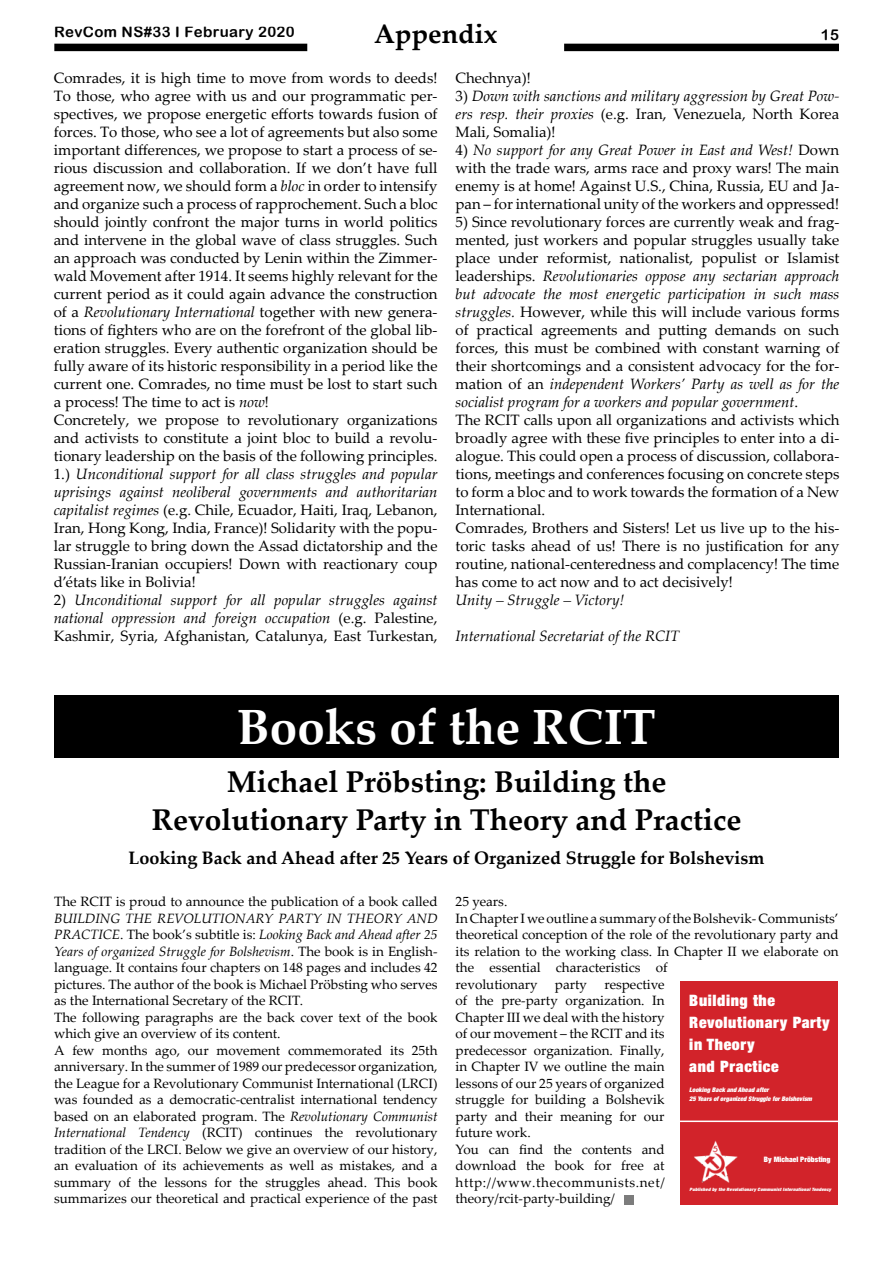
<style>
.page{position:relative;width:893px;height:1263px;background:#fff}
.page>*{position:absolute;margin:0;border:0;box-sizing:border-box;transform-origin:0 0}
.t1{font:700 49.5px "Palatino Linotype";color:#fff}
.t2{font:700 30px/37.5px "Palatino Linotype";color:#000;text-align:center}
.t3{font:700 27px "Palatino Linotype";color:#000}
.t4{font:700 18px "Palatino Linotype";color:#000}
.t5{font:900 condensed 15.75px/21.8px "Helvetica Neue LT Std";letter-spacing:.04em;color:#fff}
.t6{font:15px/18px "Palatino Linotype";color:#000}
.t7{font:italic 15px/18px "Palatino Linotype";color:#000;text-align:justify}
.t8{font:15px "Arial Rounded MT Bold";letter-spacing:.025em;color:#000}
.t9{font:13.5px/16.5px "Palatino Linotype";color:#000}
.t10{font:900 condensed 7.5px "Helvetica Neue LT Std";color:#fff}
.t11{font:italic 900 condensed 6.3px/8.6px "Helvetica Neue LT Std";color:#fff}
.t12{font:italic 900 condensed 4.5px "Helvetica Neue LT Std";letter-spacing:.03em;color:#fff;scale:1.07 1}
.s1{font-style:italic}
.s2{font-style:normal}
</style>
<div class="page">
<div style="left:54px;top:44px;width:785px;height:7px;background:#000"></div>
<div style="left:308px;top:23px;width:256px;height:32px;background:#fff"></div>
<div style="left:54px;top:695px;width:785px;height:63px;background:#000"></div>
<div style="left:680px;top:981px;width:157px;height:223px;background:#d2232a"></div>
<hr style="left:680px;top:1120px;width:157px;height:2px;background:#fff">
<img style="left:694px;top:1140px;width:44px;height:43px">
<svg style="left:624px;top:1196px;width:9px;height:9px"></svg>
<p class="t8" style="left:54px;top:23px;width:242px">RevCom NS#33 I February 2020</p>
<h3 class="t3" style="left:374px;top:15px;width:124px">Appendix</h3>
<p class="t8" style="left:821px;top:26px;width:20px">15</p>
<p class="t6" style="left:54px;top:68px;width:385px">Comrades, it is high time to move from words to deeds!<br>To those, who agree with us and our programmatic per&shy;spectives, we propose energetic efforts towards fusion of forces. To those, who see a lot of agreements but also some important differences, we propose to start a process of se&shy;rious discussion and collaboration. If we don’t have full agreement now, we should form a <span class="s1">bloc</span> in order to intensify and organize such a process of rapprochement. Such a bloc should jointly confront the major turns in world politics and intervene in the global wave of class struggles. Such an approach was conducted by Lenin within the Zimmer&shy;wald Movement after 1914. It seems highly relevant for the current period as it could again advance the construction of a <span class="s1">Revolutionary International</span> together with new genera&shy;tions of fighters who are on the forefront of the global lib&shy;eration struggles. Every authentic organization should be fully aware of its historic responsibility in a period like the current one. Comrades, no time must be lost to start such a process! The time to act is <span class="s1">now</span>!<br>Concretely, we propose to revolutionary organizations and activists to constitute a joint bloc to build a revolu&shy;tionary leadership on the basis of the following principles.<br>1.) <span class="s1">Unconditional support for all class struggles and popular uprisings against neoliberal governments and authoritarian capitalist regimes</span> (e.g. Chile, Ecuador, Haiti, Iraq, Lebanon, Iran, Hong Kong, India, France)! Solidarity with the popu&shy;lar struggle to bring down the Assad dictatorship and the Russian-Iranian occupiers! Down with reactionary coup d’états like in Bolivia!</p>
<p class="t7" style="left:54px;top:590px;width:385px"><span class="s2">2)</span> Unconditional support for all popular struggles against national oppression and foreign occupation <span class="s2">(e.g. Palestine, Kashmir, Syria, Afghanistan, Catalunya, East Turkestan,</span></p>
<p class="t6" style="left:456px;top:68px;width:77px">Chechnya)!</p>
<p class="t7" style="left:456px;top:86px;width:385px"><span class="s2">3)</span> Down with sanctions and military aggression by Great Pow&shy;ers resp. their proxies <span class="s2">(e.g. Iran, Venezuela, North Korea Mali, Somalia)!</span></p>
<p class="t6" style="left:456px;top:140px;width:385px;text-align:justify">4) <span class="s1">No support for any Great Power in East and West!</span> Down with the trade wars, arms race and proxy wars! The main enemy is at home! Against U.S., China, Russia, EU and Ja&shy;pan – for international unity of the workers and oppressed!</p>
<p class="t6" style="left:456px;top:212px;width:385px">5) Since revolutionary forces are currently weak and frag&shy;mented, just workers and popular struggles usually take place under reformist, nationalist, populist or Islamist leaderships. <span class="s1">Revolutionaries oppose any sectarian approach but advocate the most energetic participation in such mass struggles.</span> However, while this will include various forms of practical agreements and putting demands on such forces, this must be combined with constant warning of their shortcomings and a consistent advocacy for the for&shy;mation of an <span class="s1">independent Workers’ Party as well as for the socialist program for a workers and popular government</span>.<br>The RCIT calls upon all organizations and activists which broadly agree with these five principles to enter into a di&shy;alogue. This could open a process of discussion, collabora&shy;tions, meetings and conferences focusing on concrete steps to form a bloc and to work towards the formation of a New International.<br>Comrades, Brothers and Sisters! Let us live up to the his&shy;toric tasks ahead of us! There is no justification for any routine, national-centeredness and complacency! The time has come to act now and to act decisively!</p>
<p class="t7" style="left:456px;top:590px;width:170px">Unity – Struggle – Victory!</p>
<p class="t7" style="left:456px;top:626px;width:225px">International Secretariat of the RCIT</p>
<h1 class="t1" style="left:237px;top:691px;width:420px">Books of the RCIT</h1>
<h2 class="t2" style="left:152px;top:762px;width:591px">Michael Pröbsting: Building the<br>Revolutionary Party in Theory and Practice</h2>
<p class="t4" style="left:129px;top:845px;width:638px">Looking Back and Ahead after 25 Years of Organized Struggle for Bolshevism</p>
<p class="t9" style="left:54px;top:893px;width:385px">The RCIT is proud to announce the publication of a book called</p>
<p class="t9" style="left:54px;top:909px;width:385px"><span class="s1">BUILDING THE REVOLUTIONARY PARTY IN THEORY AND PRACTICE</span>. The book’s subtitle is: <span class="s1">Looking Back and Ahead after 25<br>Years of organized Struggle for Bolshevism</span>. The book is in English&shy;language. It contains four chapters on 148 pages and includes 42 pictures. The author of the book is Michael Pröbsting who serves as the International Secretary of the RCIT.<br>The following paragraphs are the back cover text of the book which give an overview of its content.<br>A few months ago, our movement commemorated its 25th anniversary. In the summer of 1989 our predecessor organization, the League for a Revolutionary Communist International (LRCI) was founded as a democratic-centralist international tendency based on an elaborated program. The <span class="s1">Revolutionary Communist International Tendency</span> (RCIT) continues the revolutionary tradition of the LRCI. Below we give an overview of our history, an evaluation of its achievements as well as mistakes, and a summary of the lessons for the struggles ahead. This book summarizes our theoretical and practical experience of the past</p>
<p class="t9" style="left:456px;top:893px;width:385px">25 years.<br>In Chapter I we outline a summary of the Bolshevik- Communists’ theoretical conception of the role of the revolutionary party and its relation to the working class. In Chapter II we elaborate on the essential characteristics of<br>revolutionary</p>
<p class="t9" style="left:456px;top:975px;width:211px;text-indent:149px">respective of the pre-party organization. In<br>Chapter III we deal with the history of our movement – the RCIT and its predecessor organization. Finally, in Chapter IV we outline the main lessons of our 25 years of organized struggle for building a Bolshevik party and their meaning for our future work.<br>You can find the contents and download the book for free at http://www.thecommunists.net/ theory/rcit-party-building/</p>
<p class="t9" style="left:555px;top:975px;width:34px">party</p>
<p class="t5" style="left:689px;top:989px;width:142px">Building the<br>Revolutionary Party in Theory<br>and Practice</p>
<p class="t11" style="left:689px;top:1085px;width:124px">Looking Back and Ahead after<br>25 Years of organized Struggle for Bolshevism</p>
<p class="t10" style="left:764px;top:1155px;width:68px">By Michael Pröbsting</p>
<p class="t12" style="left:690px;top:1186px;width:134px">Published by the Revolutionary Communist International Tendency</p>
</div>
